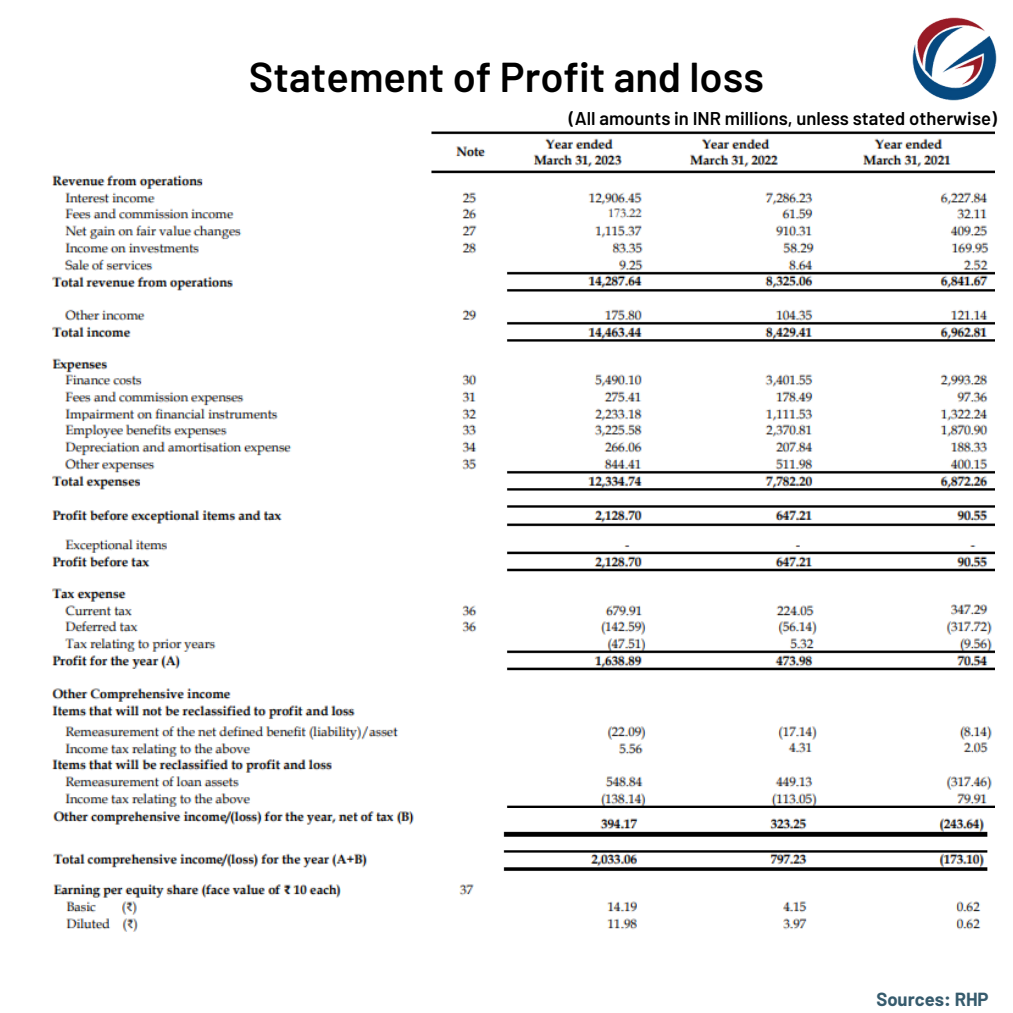
<style>
.page{position:relative;width:1013px;height:1013px;background:#fff}
.page>*{position:absolute;margin:0;border:0;box-sizing:border-box;transform-origin:0 0}
.t1{font:600 41.62px "Barlow";color:#000}
.t2{font:600 18.5px "Barlow";color:#000}
.t3{font:700 18.5px "Barlow";color:#365b6d}
</style>
<div class="page">
<img style="left:911px;top:16px;width:86px;height:85px;border-radius:50%">
<img style="left:52px;top:131px;width:942px;height:676px">
<img style="left:53px;top:811px;width:935px;height:121px">
<p class="t1" style="left:249px;top:50px;width:516px">Statement of Profit and loss</p>
<p class="t2" style="left:569px;top:106px;width:429px">(All amounts in INR millions, unless stated otherwise)</p>
<p class="t3" style="left:876px;top:987px;width:114px">Sources: RHP</p>
</div>
